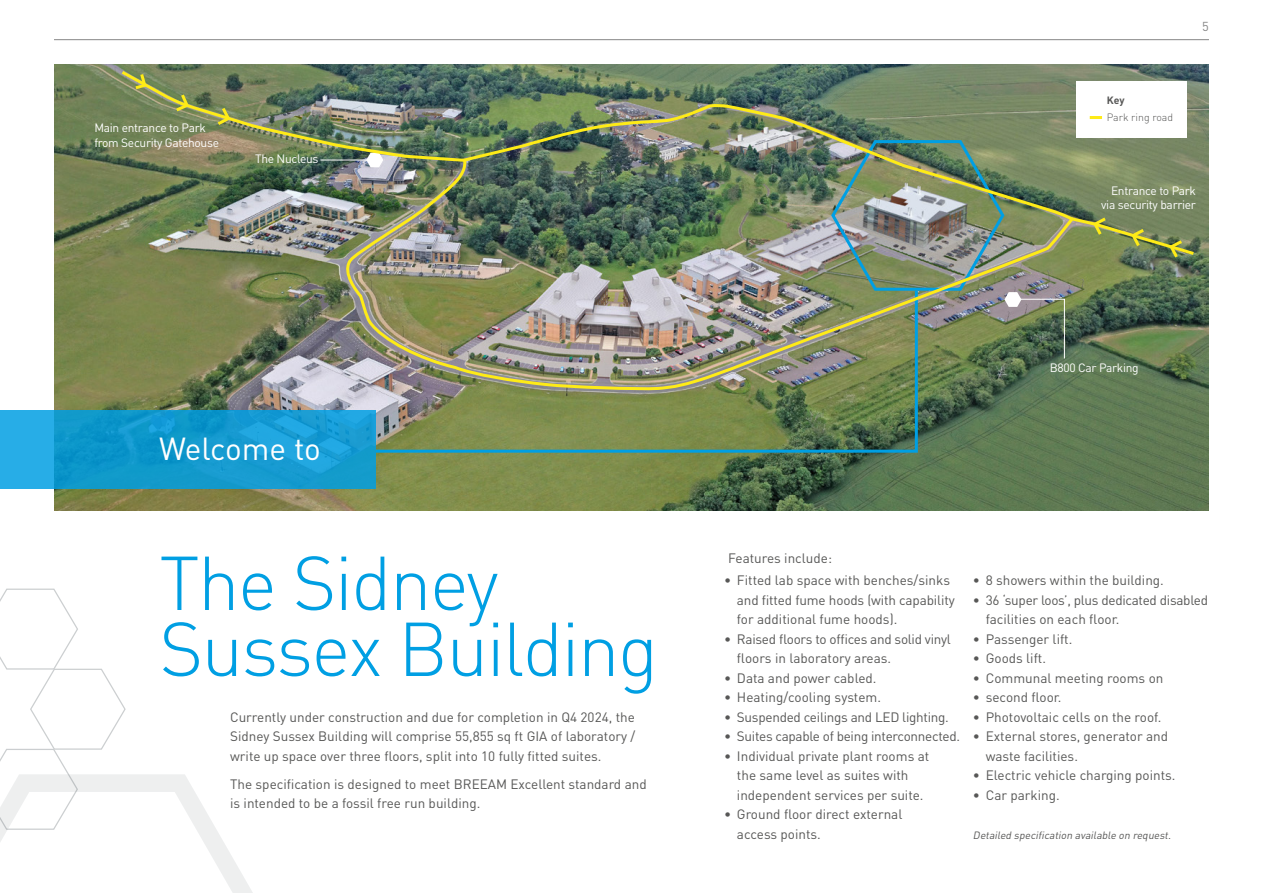
<style>
.page{position:relative;width:1263px;height:893px;background:#fff}
.page>*{position:absolute;margin:0;border:0;box-sizing:border-box;transform-origin:0 0}
.t1{font:300 75px/66px "DIN Pro";letter-spacing:-.025em;color:#009fe3}
.t2{font:31.5px "DIN Pro";letter-spacing:-.01em;color:#fff}
.t3{font:13.5px/19.5px "DIN Pro";color:#575756}
.t4{font:13.5px/19.5px "DIN Pro";letter-spacing:-.02em;color:#575756}
.t5{font:12.9px "DIN Pro";color:#878787}
.t6{font:12px/14.4px "DIN Pro";letter-spacing:-.025em;color:#fff}
.t7{font:italic 10.5px "DIN Pro";color:#575756}
.t8{font:300 10.5px "DIN Pro";color:#575756}
.t9{font:700 10.5px "DIN Pro";color:#575756}
</style>
<div class="page">
<hr style="left:54px;top:39px;width:1155px;height:1px;background:#878787">
<img style="left:54px;top:65px;width:1155px;height:446px">
<svg style="left:0;top:410px;width:376px;height:79px;background:#159cd2"></svg>
<svg style="left:0;top:588px;width:253px;height:305px"></svg>
<svg style="left:373px;top:391px;width:546px;height:63px;background:#70875a"></svg>
<img style="left:342px;top:102px;width:733px;height:289px">
<div style="left:1076px;top:82px;width:111px;height:56px;background:#fff"></div>
<svg style="left:1090px;top:116px;width:12px;height:3px"></svg>
<img style="left:119px;top:69px;width:350px;height:98px">
<img style="left:829px;top:138px;width:368px;height:221px">
<p class="t6" style="left:94px;top:120px;width:126px">Main entrance to Park from Security Gatehouse</p>
<p class="t6" style="left:255px;top:151px;width:65px">The Nucleus</p>
<h2 class="t2" style="left:159px;top:427px;width:163px">Welcome to</h2>
<h1 class="t1" style="left:159px;top:547px;width:501px">The Sidney<br>Sussex Building</h1>
<p class="t3" style="left:230px;top:706px;width:407px;text-align:justify">Currently under construction and due for completion in Q4 2024, the Sidney Sussex Building will comprise 55,855 sq ft GIA of laboratory / write up space over three floors, split into 10 fully fitted suites.</p>
<p class="t3" style="left:230px;top:773px;width:418px">The specification is designed to meet BREEAM Excellent standard and is intended to be a fossil free run building.</p>
<p class="t9" style="left:1107px;top:93px;width:19px">Key</p>
<p class="t8" style="left:1107px;top:110px;width:68px">Park ring road</p>
<p class="t5" style="left:1202px;top:18px;width:8px">5</p>
<p class="t6" style="left:1101px;top:183px;width:96px;text-align:right">Entrance to Park via security barrier</p>
<p class="t6" style="left:1050px;top:360px;width:90px">B800 Car Parking</p>
<p class="t3" style="left:728px;top:548px;width:105px">Features include:</p>
<p class="t3" style="left:737px;top:570px;width:219px;text-indent:-13px">• Fitted lab space with benches/sinks and fitted fume hoods (with capability for additional fume hoods).</p>
<p class="t4" style="left:737px;top:629px;width:215px;text-indent:-13px">• Raised floors to offices and solid vinyl floors in laboratory areas.</p>
<p class="t3" style="left:724px;top:668px;width:154px">• Data and power cabled.</p>
<p class="t3" style="left:724px;top:687px;width:158px">• Heating/cooling system.</p>
<p class="t4" style="left:724px;top:707px;width:226px">• Suspended ceilings and LED lighting.</p>
<p class="t4" style="left:724px;top:726px;width:237px">• Suites capable of being interconnected.</p>
<p class="t3" style="left:724px;top:746px;width:207px;text-align:center">• Individual private plant rooms at the same level as suites with independent services per suite.</p>
<p class="t3" style="left:737px;top:804px;width:167px;text-indent:-13px">• Ground floor direct external access points.</p>
<p class="t3" style="left:973px;top:570px;width:192px">• 8 showers within the building.</p>
<p class="t4" style="left:986px;top:590px;width:224px;text-indent:-13px">• 36 ‘super loos’, plus dedicated disabled facilities on each floor.</p>
<p class="t3" style="left:973px;top:629px;width:101px">• Passenger lift.</p>
<p class="t3" style="left:973px;top:648px;width:75px">• Goods lift.</p>
<p class="t3" style="left:973px;top:668px;width:192px">• Communal meeting rooms on</p>
<p class="t3" style="left:973px;top:687px;width:90px">• second floor.</p>
<p class="t3" style="left:973px;top:706px;width:190px">• Photovoltaic cells on the roof.</p>
<p class="t3" style="left:986px;top:726px;width:184px;text-indent:-13px">• External stores, generator and waste facilities.</p>
<p class="t3" style="left:973px;top:765px;width:204px">• Electric vehicle charging points.</p>
<p class="t3" style="left:973px;top:784px;width:88px">• Car parking.</p>
<p class="t7" style="left:973px;top:828px;width:202px">Detailed specification available on request.</p>
</div>
